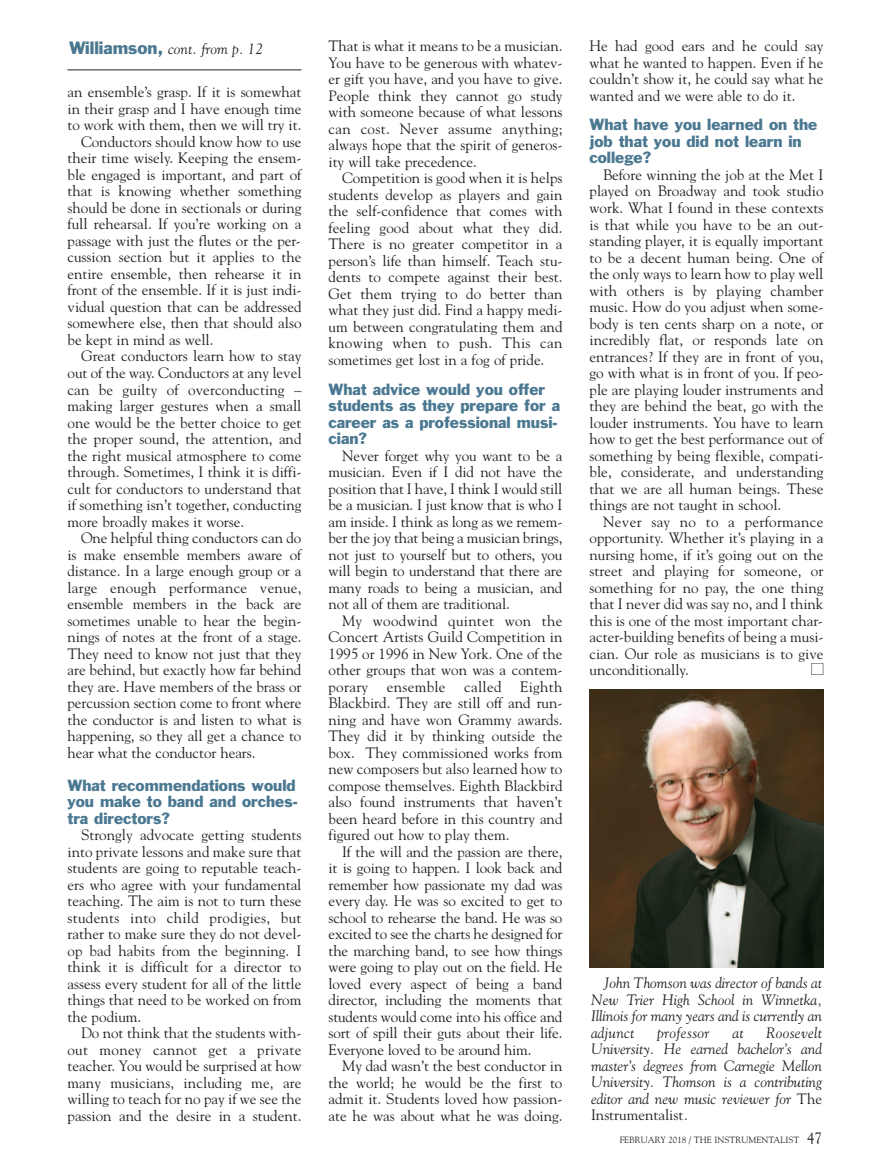
<style>
.page{position:relative;width:891px;height:1175px;background:#fff}
.page>*{position:absolute;margin:0;border:0;box-sizing:border-box;transform-origin:0 0}
.t1{font:15px/16.5px "Goudy";color:#231f20;text-align:justify}
.t2{font:italic 15px/16.5px "Goudy";color:#231f20;text-align:justify}
.t3{font:15px/16.5px "Franklin Gothic";color:#4b7891}
.t4{font:italic 15px "Goudy";letter-spacing:.02em;color:#231f20}
.t5{font:15px "Carta";color:#231f20}
.t6{font:9px "Goudy";color:#231f20}
.s1{font-family:"Franklin Gothic";font-style:normal;font-size:16.5px;color:#4b7891}
.s2{font-style:normal}
.s3{font-size:15px}
</style>
<div class="page">
<hr style="left:68px;top:69px;width:234px;height:1px;background:#231f20">
<img style="left:590px;top:689px;width:234px;height:278px">
<p class="t2" style="left:69px;top:42px;width:195px"><span class="s1">Williamson,</span> cont. from p. 12</p>
<p class="t1" style="left:68px;top:85px;width:236px">an ensemble’s grasp. If it is somewhat in their grasp and I have enough time to work with them, then we will try it.</p>
<p class="t1" style="left:68px;top:135px;width:236px;text-indent:14px">Conductors should know how to use their time wisely. Keeping the ensem&shy;ble engaged is important, and part of that is knowing whether something should be done in sectionals or during full rehearsal. If you’re working on a passage with just the flutes or the per&shy;cussion section but it applies to the entire ensemble, then rehearse it in front of the ensemble. If it is just indi&shy;vidual question that can be addressed somewhere else, then that should also be kept in mind as well.</p>
<p class="t1" style="left:68px;top:349px;width:236px;text-indent:14px">Great conductors learn how to stay out of the way. Conductors at any level can be guilty of overconducting – making larger gestures when a small one would be the better choice to get the proper sound, the attention, and the right musical atmosphere to come through. Sometimes, I think it is diffi&shy;cult for conductors to understand that if something isn’t together, conducting more broadly makes it worse.</p>
<p class="t1" style="left:68px;top:531px;width:236px;text-indent:14px">One helpful thing conductors can do is make ensemble members aware of distance. In a large enough group or a large enough performance venue, ensemble members in the back are sometimes unable to hear the begin&shy;nings of notes at the front of a stage.<br>They need to know not just that they are behind, but exactly how far behind they are. Have members of the brass or percussion section come to front where the conductor is and listen to what is happening, so they all get a chance to hear what the conductor hears.</p>
<p class="t3" style="left:68px;top:778px;width:232px">What recommendations would you make to band and orches&shy;tra directors?</p>
<p class="t1" style="left:68px;top:828px;width:236px;text-indent:14px">Strongly advocate getting students into private lessons and make sure that students are going to reputable teach&shy;ers who agree with your fundamental teaching. The aim is not to turn these students into child prodigies, but rather to make sure they do not devel&shy;op bad habits from the beginning. I think it is difficult for a director to assess every student for all of the little things that need to be worked on from the podium.</p>
<p class="t1" style="left:68px;top:1026px;width:236px;text-indent:14px">Do not think that the students with&shy;out money cannot get a private teacher. You would be surprised at how many musicians, including me, are willing to teach for no pay if we see the passion and the desire in a student.</p>
<p class="t1" style="left:328px;top:39px;width:236px">That is what it means to be a musician.<br>You have to be generous with whatev&shy;er gift you have, and you have to give.<br>People think they cannot go study with someone because of what lessons can cost. Never assume anything; always hope that the spirit of generos&shy;ity will take precedence.</p>
<p class="t1" style="left:328px;top:171px;width:236px;text-indent:14px">Competition is good when it is helps students develop as players and gain the self-confidence that comes with feeling good about what they did.<br>There is no greater competitor in a person’s life than himself. Teach stu&shy;dents to compete against their best.<br>Get them trying to do better than what they just did. Find a happy medi&shy;um between congratulating them and knowing when to push. This can sometimes get lost in a fog of pride.</p>
<p class="t3" style="left:328px;top:382px;width:233px">What advice would you offer students as they prepare for a career as a professional musi&shy;cian?</p>
<p class="t1" style="left:328px;top:448px;width:236px;text-indent:14px">Never forget why you want to be a musician. Even if I did not have the position that I have, I think I would still be a musician. I just know that is who I am inside. I think as long as we remem&shy;ber the joy that being a musician brings, not just to yourself but to others, you will begin to understand that there are many roads to being a musician, and not all of them are traditional.</p>
<p class="t1" style="left:328px;top:613px;width:236px;text-indent:14px">My woodwind quintet won the Concert Artists Guild Competition in 1995 or 1996 in New York. One of the other groups that won was a contem&shy;porary ensemble called Eighth Blackbird. They are still off and run&shy;ning and have won Grammy awards.<br>They did it by thinking outside the box. They commissioned works from new composers but also learned how to compose themselves. Eighth Blackbird also found instruments that haven’t been heard before in this country and figured out how to play them.</p>
<p class="t1" style="left:328px;top:844px;width:236px;text-indent:14px">If the will and the passion are there, it is going to happen. I look back and remember how passionate my dad was every day. He was so excited to get to school to rehearse the band. He was so excited to see the charts he designed for the marching band, to see how things were going to play out on the field. He loved every aspect of being a band director, including the moments that students would come into his office and sort of spill their guts about their life.<br>Everyone loved to be around him.</p>
<p class="t1" style="left:328px;top:1059px;width:236px;text-indent:14px">My dad wasn’t the best conductor in the world; he would be the first to admit it. Students loved how passion&shy;ate he was about what he was doing.</p>
<p class="t1" style="left:590px;top:39px;width:236px">He had good ears and he could say what he wanted to happen. Even if he couldn’t show it, he could say what he wanted and we were able to do it.</p>
<p class="t3" style="left:590px;top:118px;width:229px">What have you learned on the job that you did not learn in college?</p>
<p class="t1" style="left:590px;top:168px;width:236px;text-indent:14px">Before winning the job at the Met I played on Broadway and took studio work. What I found in these contexts is that while you have to be an out&shy;standing player, it is equally important to be a decent human being. One of the only ways to learn how to play well with others is by playing chamber music. How do you adjust when some&shy;body is ten cents sharp on a note, or incredibly flat, or responds late on entrances? If they are in front of you, go with what is in front of you. If peo&shy;ple are playing louder instruments and they are behind the beat, go with the louder instruments. You have to learn how to get the best performance out of something by being flexible, compati&shy;ble, considerate, and understanding that we are all human beings. These things are not taught in school.</p>
<p class="t1" style="left:590px;top:514px;width:236px;text-indent:14px">Never say no to a performance opportunity. Whether it’s playing in a nursing home, if it’s going out on the street and playing for someone, or something for no pay, the one thing that I never did was say no, and I think this is one of the most important char&shy;acter-building benefits of being a musi&shy;cian. Our role as musicians is to give unconditionally.</p>
<p class="t5" style="left:812px;top:661px;width:14px">-</p>
<p class="t2" style="left:591px;top:975px;width:232px;text-indent:14px">John Thomson was director of bands at New Trier High School in Winnetka, Illinois for many years and is currently an adjunct</p>
<p class="t2" style="left:591px;top:1025px;width:233px;text-indent:175px">Roosevelt University. He earned bachelor’s and master’s degrees from Carnegie Mellon University. Thomson is a contributing editor and new music reviewer for <span class="s2">The Instrumentalist</span>.</p>
<p class="t4" style="left:657px;top:1026px;width:54px">professor</p>
<p class="t2" style="left:732px;top:1025px;width:13px">at</p>
<p class="t6" style="left:620px;top:1136px;width:204px">FEBRUARY 2018 / THE INSTRUMENTALIST <span class="s3">47</span></p>
</div>
